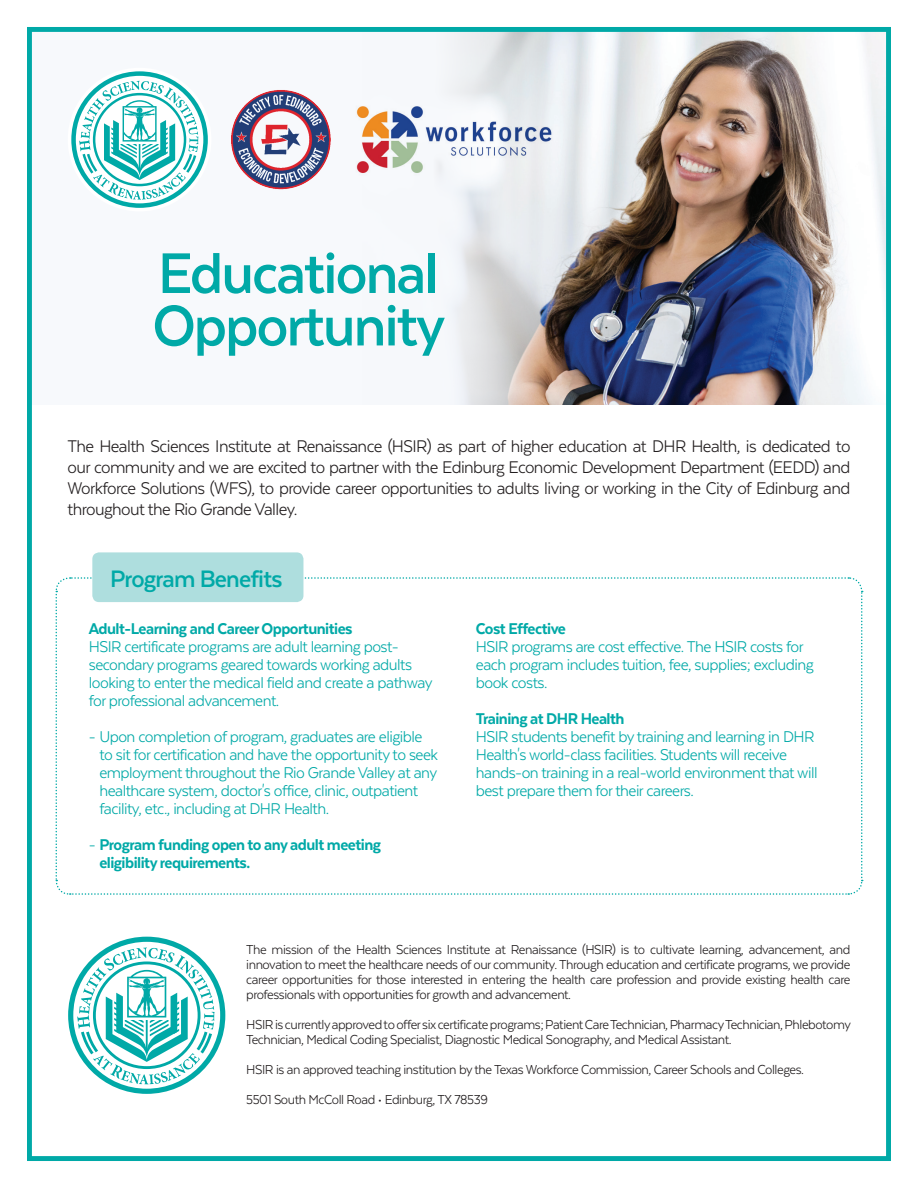
<style>
.page{position:relative;width:918px;height:1188px;background:#fff}
.page>*{position:absolute;margin:0;border:0;box-sizing:border-box;transform-origin:0 0}
.t1{font:700 66px/52.5px "Texta";letter-spacing:-.03em;color:#00a9a7}
.t2{font:700 27.45px "Texta";letter-spacing:-.03em;color:#00a9a7}
.t3{font:19.5px/21px "Texta";letter-spacing:-.03em;color:#231f20;text-align:justify}
.t4{font:18px/18px "Texta";letter-spacing:-.03em;color:#00a9a7}
.t5{font:800 18px/18px "Texta";letter-spacing:-.03em;color:#00a9a7}
.t6{font:15px/15px "Texta";letter-spacing:-.03em;color:#231f20}
.s1{font-weight:400}
</style>
<div class="page">
<svg style="left:55px;top:576px;width:808px;height:319px"></svg>
<div style="left:92px;top:552px;width:211px;height:50px;background:#aedede;border-radius:7px"></div>
<div style="left:27px;top:27px;width:823px;height:378px;background:#f7f9fc"></div>
<img style="left:456px;top:33px;width:429px;height:372px">
<svg style="left:68px;top:68px;width:143px;height:143px"></svg>
<div style="left:71px;top:71px;width:137px;height:137px;border:4px solid #00a9a7;border-radius:50%"></div>
<svg style="left:79px;top:81px;width:120px;height:119px"></svg>
<svg style="left:64px;top:933px;width:165px;height:165px"></svg>
<div style="left:68px;top:937px;width:157px;height:157px;border:5px solid #00a9a7;border-radius:50%"></div>
<svg style="left:77px;top:948px;width:138px;height:136px"></svg>
<img style="left:231px;top:90px;width:100px;height:100px">
<img style="left:356px;top:95px;width:203px;height:89px">
<div style="left:27px;top:27px;width:864px;height:1134px;border:5px solid #00a9a7"></div>
<h1 class="t1" style="left:153px;top:246px;width:294px">Educational<br>Opportunity</h1>
<p class="t3" style="left:68px;top:435px;width:785px">The Health Sciences Institute at Renaissance (HSIR) as part of higher education at DHR Health, is dedicated to our community and we are excited to partner with the Edinburg Economic Development Department (EEDD) and Workforce Solutions (WFS), to provide career opportunities to adults living or working in the City of Edinburg and throughout the Rio Grande Valley.</p>
<h2 class="t2" style="left:110px;top:565px;width:174px">Program Benefits</h2>
<p class="t5" style="left:89px;top:620px;width:265px">Adult-Learning and Career Opportunities</p>
<p class="t4" style="left:89px;top:638px;width:345px">HSIR certificate programs are adult learning post&shy;secondary programs geared towards working adults looking to enter the medical field and create a pathway for professional advancement.</p>
<p class="t4" style="left:99px;top:728px;width:340px;text-indent:-10px">- Upon completion of program, graduates are eligible to sit for certification and have the opportunity to seek employment throughout the Rio Grande Valley at any healthcare system, doctor's office, clinic, outpatient facility, etc., including at DHR Health.</p>
<p class="t5" style="left:99px;top:836px;width:283px;text-indent:-10px"><span class="s1">-</span> Program funding open to any adult meeting eligibility requirements.</p>
<p class="t5" style="left:476px;top:620px;width:92px">Cost Effective</p>
<p class="t4" style="left:476px;top:638px;width:339px">HSIR programs are cost effective. The HSIR costs for each program includes tuition, fee, supplies; excluding book costs.</p>
<p class="t5" style="left:476px;top:710px;width:150px">Training at DHR Health</p>
<p class="t4" style="left:476px;top:728px;width:343px">HSIR students benefit by training and learning in DHR Health's world-class facilities. Students will receive hands-on training in a real-world environment that will best prepare them for their careers.</p>
<p class="t6" style="left:246px;top:942px;width:606px;text-align:justify">The mission of the Health Sciences Institute at Renaissance (HSIR) is to cultivate learning, advancement, and innovation to meet the healthcare needs of our community. Through education and certificate programs, we provide career opportunities for those interested in entering the health care profession and provide existing health care professionals with opportunities for growth and advancement.</p>
<p class="t6" style="left:246px;top:1017px;width:606px">HSIR is currently approved to offer six certificate programs; Patient Care Technician, Pharmacy Technician, Phlebotomy<br>Technician, Medical Coding Specialist, Diagnostic Medical Sonography, and Medical Assistant.</p>
<p class="t6" style="left:246px;top:1055px;width:559px;line-height:30px">HSIR is an approved teaching institution by the Texas Workforce Commission, Career Schools and Colleges.<br>5501 South McColl Road • Edinburg, TX 78539</p>
</div>
